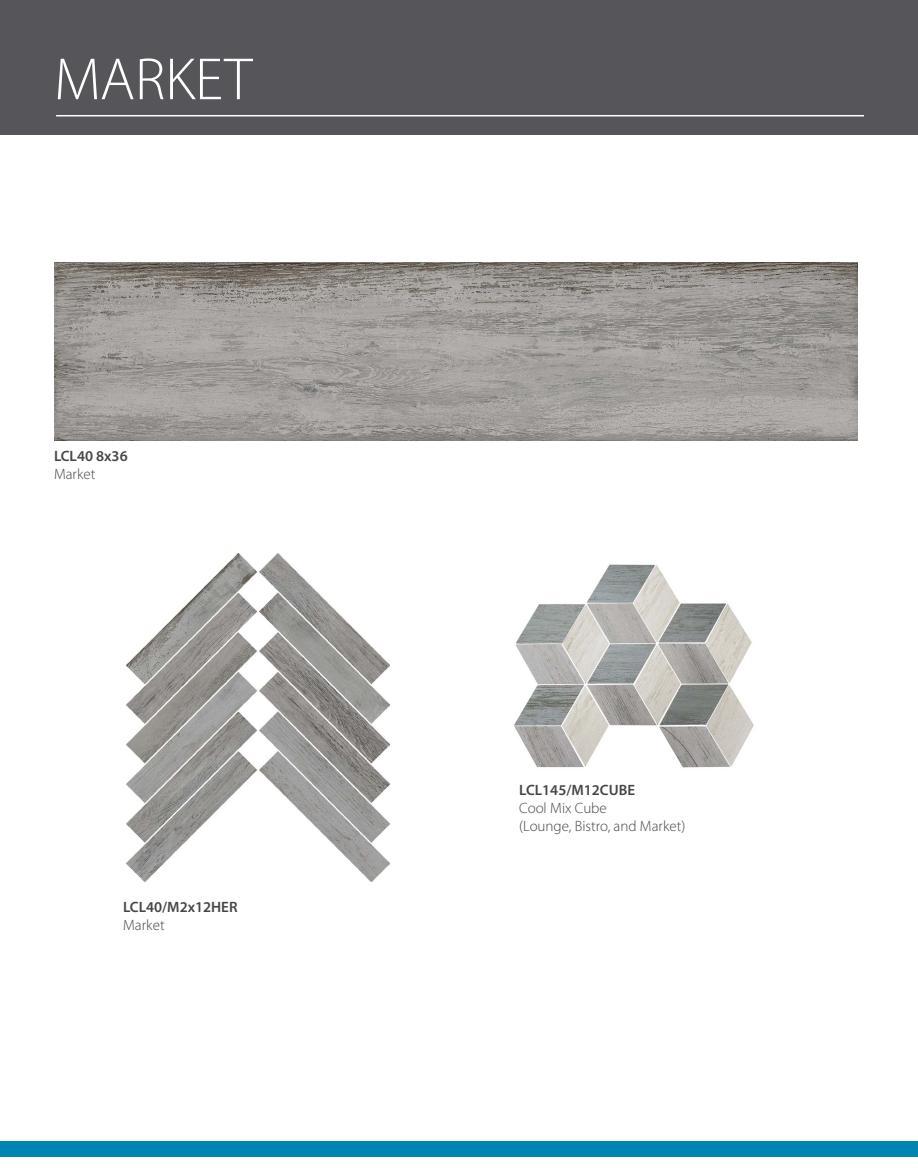
<style>
.page{position:relative;width:918px;height:1175px;background:#fff}
.page>*{position:absolute;margin:0;border:0;box-sizing:border-box;transform-origin:0 0}
.t1{font:300 60px "Myriad Pro";color:#fff}
.t2{font:300 15px/18px "Myriad Pro";color:#454649}
.t3{font:600 15px "Myriad Pro";color:#454649}
</style>
<div class="page">
<div style="left:0;top:1141px;width:918px;height:15px;background:#0085b3"></div>
<div style="left:0;top:0;width:918px;height:135px;background:#55555a"></div>
<hr style="left:56px;top:115px;width:808px;height:1px;background:#fff">
<img style="left:54px;top:262px;width:804px;height:178px">
<img style="left:126px;top:553px;width:264px;height:329px">
<img style="left:514px;top:564px;width:240px;height:204px">
<h1 class="t1" style="left:54px;top:46px;width:200px">MARKET</h1>
<p class="t3" style="left:54px;top:446px;width:75px">LCL40 8x36</p>
<p class="t2" style="left:54px;top:465px;width:43px">Market</p>
<p class="t3" style="left:123px;top:897px;width:116px">LCL40/M2x12HER</p>
<p class="t2" style="left:123px;top:916px;width:43px">Market</p>
<p class="t3" style="left:519px;top:780px;width:117px">LCL145/M12CUBE</p>
<p class="t2" style="left:519px;top:799px;width:168px">Cool Mix Cube<br>(Lounge, Bistro, and Market)</p>
</div>
